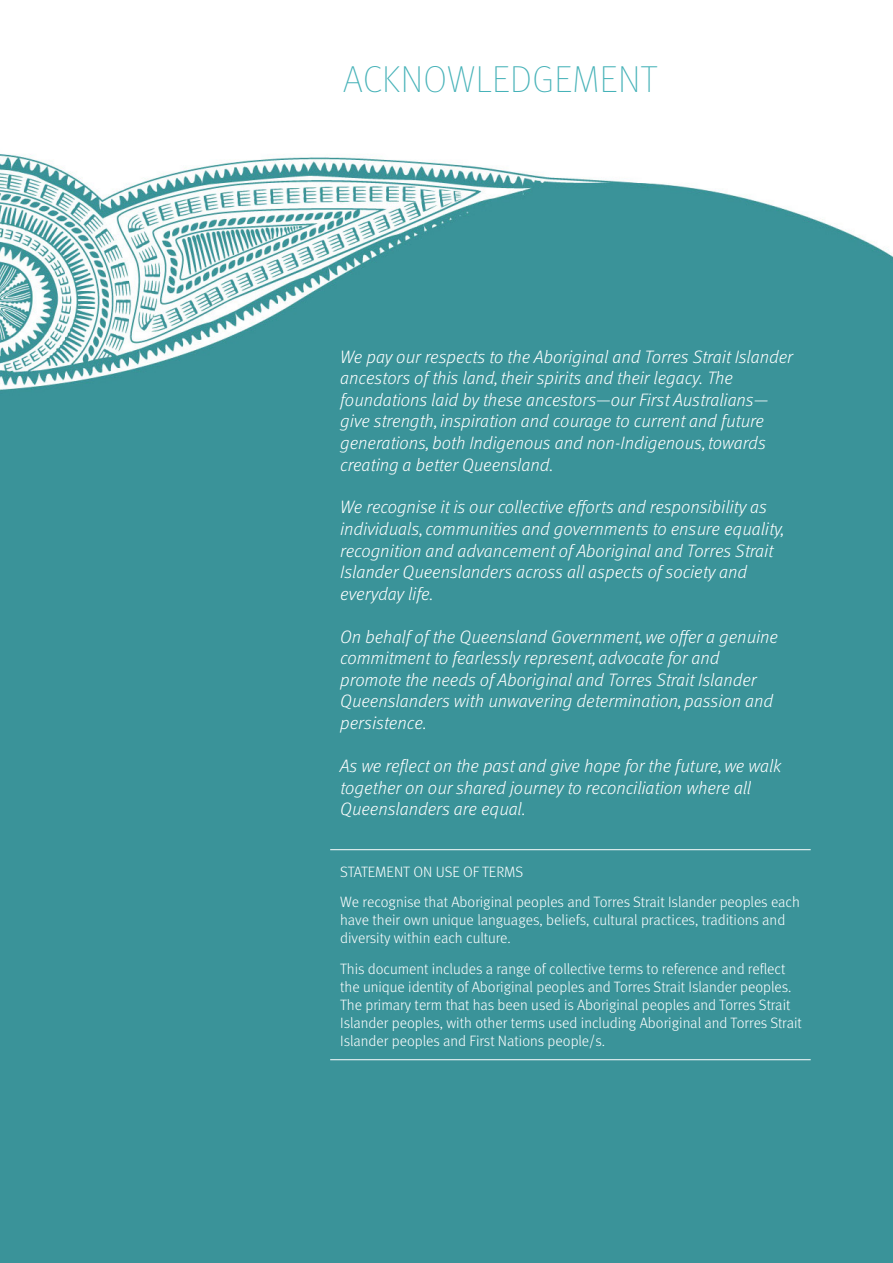
<style>
.page{position:relative;width:893px;height:1263px;background:#fff}
.page>*{position:absolute;margin:0;border:0;box-sizing:border-box;transform-origin:0 0}
.t1{font:100 37.5px "Meta OT";letter-spacing:.01em;color:#46b2b8}
.t2{font:italic 300 18px/21.6px "Meta OT";color:#fff}
.t3{font:300 15px/18px "Meta OT";color:#fff}
</style>
<div class="page">
<img style="left:0;top:154px;width:893px;height:1109px">
<hr style="left:330px;top:849px;width:481px;height:1px;background:#fff">
<hr style="left:330px;top:1059px;width:481px;height:1px;background:#fff">
<h1 class="t1" style="left:343px;top:58px;width:316px">ACKNOWLEDGEMENT</h1>
<p class="t2" style="left:340px;top:346px;width:455px">We pay our respects to the Aboriginal and Torres Strait Islander ancestors of this land, their spirits and their legacy. The foundations laid by these ancestors—our First Australians— give strength, inspiration and courage to current and future generations, both Indigenous and non-Indigenous, towards creating a better Queensland.</p>
<p class="t2" style="left:340px;top:497px;width:444px">We recognise it is our collective efforts and responsibility as individuals, communities and governments to ensure equality, recognition and advancement of Aboriginal and Torres Strait Islander Queenslanders across all aspects of society and everyday life.</p>
<p class="t2" style="left:340px;top:626px;width:439px">On behalf of the Queensland Government, we offer a genuine commitment to fearlessly represent, advocate for and promote the needs of Aboriginal and Torres Strait Islander Queenslanders with unwavering determination, passion and persistence.</p>
<p class="t2" style="left:340px;top:755px;width:442px">As we reflect on the past and give hope for the future, we walk together on our shared journey to reconciliation where all<br>Queenslanders are equal.</p>
<p class="t3" style="left:340px;top:856px;width:461px;line-height:30.8px">STATEMENT ON USE OF TERMS<br>We recognise that Aboriginal peoples and Torres Strait Islander peoples each</p>
<p class="t3" style="left:340px;top:911px;width:447px">have their own unique languages, beliefs, cultural practices, traditions and diversity within each culture.</p>
<p class="t3" style="left:340px;top:960px;width:463px">This document includes a range of collective terms to reference and reflect the unique identity of Aboriginal peoples and Torres Strait Islander peoples.<br>The primary term that has been used is Aboriginal peoples and Torres Strait Islander peoples, with other terms used including Aboriginal and Torres Strait Islander peoples and First Nations people/s.</p>
</div>
